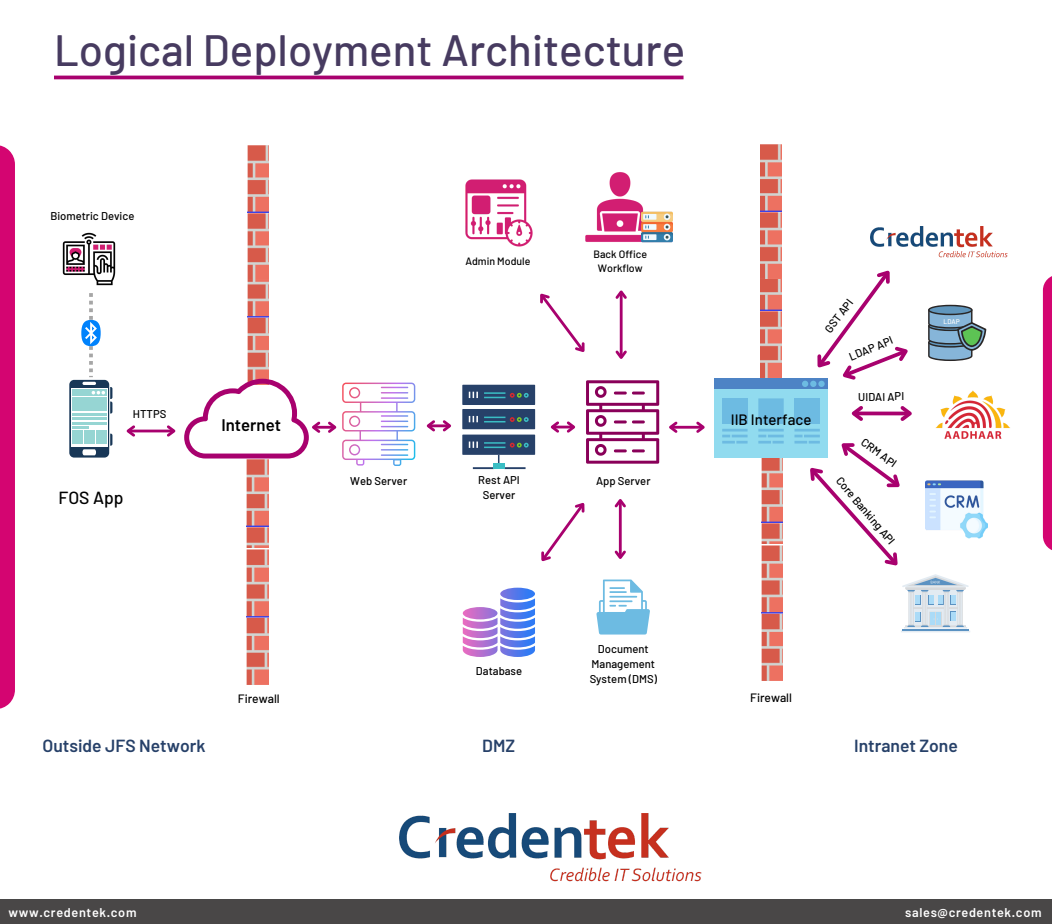
<style>
.page{position:relative;width:1052px;height:924px;background:#fff}
.page>*{position:absolute;margin:0;border:0;box-sizing:border-box;transform-origin:0 0}
.t1{font:500 43.75px "Barlow";color:#473b60}
.t2{font:600 17.5px "Barlow";color:#274169}
.t3{font:500 17.5px "Barlow";color:#000}
.t4{font:600 16.75px "Barlow";color:#000}
.t5{font:500 15px "Barlow";color:#000}
.t6{font:600 12.62px "Barlow";letter-spacing:.05em;color:#fff}
.t7{font:500 12.12px "Barlow";color:#000}
.t8{font:500 11.25px/15px "Barlow";color:#000;text-align:center}
.t9{font:500 10.62px/14.1px "Barlow";color:#000;text-align:center}
.t10{font:500 6.75px "Barlow";color:#fff}
</style>
<div class="page">
<hr style="left:128px;top:429px;width:46px;height:3px;background:#a8016e">
<svg style="left:126px;top:425px;width:12px;height:12px"></svg>
<svg style="left:110px;top:433px;width:2px;height:12px"></svg>
<div style="left:69px;top:380px;width:40px;height:77px;background:#183757;border-radius:5px"></div>
<svg style="left:71px;top:388px;width:37px;height:59px"></svg>
<hr style="left:82px;top:382px;width:14px;height:3px;background:#fff;border-radius:2px">
<svg style="left:82px;top:449px;width:14px;height:6px"></svg>
<div style="left:72px;top:389px;width:34px;height:7px;background:#96d5d3"></div>
<div style="left:72px;top:397px;width:34px;height:14px;background:#96d5d3"></div>
<div style="left:72px;top:430px;width:10px;height:14px;background:#96d5d3"></div>
<div style="left:84px;top:430px;width:10px;height:14px;background:#96d5d3"></div>
<div style="left:96px;top:430px;width:10px;height:14px;background:#96d5d3"></div>
<hr style="left:72px;top:413px;width:34px;height:2px;background:#96d5d3">
<hr style="left:72px;top:417px;width:34px;height:3px;background:#96d5d3">
<hr style="left:72px;top:422px;width:34px;height:2px;background:#96d5d3">
<svg style="left:72px;top:426px;width:17px;height:2px"></svg>
<svg style="left:92px;top:387px;width:20px;height:26px"></svg>
<img style="left:247px;top:279px;width:22px;height:100px">
<img style="left:247px;top:145px;width:22px;height:134px">
<img style="left:247px;top:466px;width:21px;height:82px">
<img style="left:247px;top:549px;width:21px;height:135px">
<img style="left:761px;top:457px;width:22px;height:87px">
<div style="left:714px;top:379px;width:114px;height:78px;background:#91dbef"></div>
<div style="left:714px;top:379px;width:114px;height:10px;background:#4d83c5"></div>
<div style="left:802px;top:380px;width:6px;height:7px;background:#6dbbe2;border-radius:50%"></div>
<div style="left:722px;top:398px;width:25px;height:26px;background:#6dbbe2"></div>
<hr style="left:722px;top:429px;width:25px;height:2px;background:#6dbbe2">
<svg style="left:722px;top:434px;width:25px;height:9px"></svg>
<hr style="left:732px;top:434px;width:15px;height:3px;background:#6dbbe2">
<div style="left:758px;top:398px;width:26px;height:26px;background:#6dbbe2"></div>
<hr style="left:758px;top:429px;width:26px;height:2px;background:#6dbbe2">
<svg style="left:758px;top:434px;width:26px;height:9px"></svg>
<hr style="left:768px;top:434px;width:16px;height:3px;background:#6dbbe2">
<div style="left:794px;top:398px;width:26px;height:26px;background:#6dbbe2"></div>
<hr style="left:794px;top:429px;width:26px;height:2px;background:#6dbbe2">
<div style="left:462px;top:385px;width:73px;height:20px;background:#274169"></div>
<svg style="left:469px;top:391px;width:9px;height:7px"></svg>
<svg style="left:510px;top:393px;width:19px;height:4px"></svg>
<hr style="left:484px;top:392px;width:21px;height:2px;background:#3abdc4">
<hr style="left:484px;top:396px;width:21px;height:2px;background:#3abdc4">
<div style="left:462px;top:409px;width:73px;height:20px;background:#274169"></div>
<svg style="left:469px;top:416px;width:9px;height:6px"></svg>
<hr style="left:484px;top:416px;width:21px;height:2px;background:#3abdc4">
<svg style="left:484px;top:417px;width:45px;height:5px"></svg>
<div style="left:462px;top:434px;width:73px;height:21px;background:#274169"></div>
<svg style="left:469px;top:441px;width:9px;height:7px"></svg>
<svg style="left:484px;top:442px;width:45px;height:5px"></svg>
<hr style="left:484px;top:446px;width:21px;height:2px;background:#3abdc4">
<hr style="left:473px;top:467px;width:21px;height:2px;background:#274169">
<hr style="left:504px;top:467px;width:21px;height:2px;background:#274169">
<div style="left:493px;top:463px;width:11px;height:6px;background:#3abdc4"></div>
<svg style="left:586px;top:380px;width:73px;height:83px"></svg>
<svg style="left:928px;top:305px;width:58px;height:56px"></svg>
<img style="left:936px;top:390px;width:74px;height:48px">
<svg style="left:164px;top:379px;width:251px;height:87px"></svg>
<svg style="left:426px;top:420px;width:26px;height:12px"></svg>
<svg style="left:550px;top:421px;width:25px;height:12px"></svg>
<svg style="left:807px;top:270px;width:101px;height:117px"></svg>
<svg style="left:866px;top:411px;width:31px;height:4px"></svg>
<svg style="left:851px;top:406px;width:15px;height:15px"></svg>
<svg style="left:897px;top:406px;width:15px;height:15px"></svg>
<hr style="left:670px;top:426px;width:33px;height:2px;background:#a8016e">
<svg style="left:669px;top:421px;width:11px;height:12px"></svg>
<svg style="left:694px;top:421px;width:11px;height:12px"></svg>
<hr style="left:54px;top:76px;width:629px;height:3px;background:#a8016e">
<img style="left:400px;top:813px;width:302px;height:69px">
<div style="left:0;top:899px;width:1052px;height:24px;background:#494747"></div>
<div style="left:0;top:145px;width:15px;height:564px;background:#d40571"></div>
<div style="left:1043px;top:276px;width:9px;height:274px;background:#d40571"></div>
<img style="left:465px;top:179px;width:68px;height:68px">
<img style="left:585px;top:172px;width:72px;height:71px">
<hr style="left:620px;top:292px;width:3px;height:65px;background:#a8016e">
<svg style="left:615px;top:290px;width:12px;height:11px"></svg>
<svg style="left:615px;top:348px;width:12px;height:11px"></svg>
<img style="left:641px;top:211px;width:31px;height:31px">
<hr style="left:619px;top:500px;width:3px;height:57px;background:#a8016e">
<svg style="left:614px;top:499px;width:12px;height:11px"></svg>
<svg style="left:614px;top:548px;width:12px;height:11px"></svg>
<svg style="left:463px;top:587px;width:72px;height:70px"></svg>
<svg style="left:596px;top:579px;width:54px;height:55px"></svg>
<svg style="left:541px;top:503px;width:44px;height:59px"></svg>
<svg style="left:540px;top:293px;width:45px;height:59px"></svg>
<svg style="left:81px;top:293px;width:20px;height:84px"></svg>
<img style="left:62px;top:232px;width:54px;height:54px">
<img style="left:760px;top:278px;width:22px;height:100px">
<img style="left:760px;top:144px;width:22px;height:134px">
<img style="left:761px;top:545px;width:22px;height:135px">
<img style="left:870px;top:227px;width:138px;height:31px">
<img style="left:970px;top:480px;width:17px;height:59px">
<svg style="left:794px;top:432px;width:176px;height:200px"></svg>
<h1 class="t1" style="left:54px;top:22px;width:633px">Logical Deployment Architecture</h1>
<p class="t8" style="left:50px;top:208px;width:86px">Biometric Device</p>
<p class="t8" style="left:133px;top:406px;width:35px">HTTPS</p>
<h2 class="t3" style="left:59px;top:487px;width:66px">FOS App</h2>
<h3 class="t4" style="left:221px;top:414px;width:61px">Internet</h3>
<p class="t7" style="left:238px;top:691px;width:43px">Firewall</p>
<p class="t9" style="left:465px;top:254px;width:67px">Admin Module</p>
<p class="t9" style="left:593px;top:246px;width:55px">Back Office<br>Workflow</p>
<p class="t8" style="left:350px;top:472px;width:58px">Web Server</p>
<p class="t8" style="left:478px;top:471px;width:43px">Rest API<br>Server</p>
<p class="t8" style="left:596px;top:472px;width:56px">App Server</p>
<p class="t8" style="left:476px;top:663px;width:48px">Database</p>
<p class="t8" style="left:590px;top:641px;width:69px">Document<br>Management<br>System (DMS)</p>
<h3 class="t5" style="left:731px;top:410px;width:82px">IIB Interface</h3>
<p class="t8" style="left:821px;top:327px;width:40px;rotate:-53deg">GST API</p>
<p class="t8" style="left:847px;top:349px;width:48px;rotate:-22deg">LDAP API</p>
<p class="t8" style="left:858px;top:389px;width:48px;rotate:-1deg">UIDAI API</p>
<p class="t8" style="left:867px;top:434px;width:42px;rotate:36deg">CRM API</p>
<p class="t8" style="left:845px;top:473px;width:86px;rotate:50deg">Core Banking API</p>
<p class="t10" style="left:943px;top:317px;width:18px">LDAP</p>
<p class="t7" style="left:750px;top:689px;width:43px">Firewall</p>
<h2 class="t2" style="left:43px;top:734px;width:165px">Outside JFS Network</h2>
<h2 class="t2" style="left:482px;top:734px;width:34px">DMZ</h2>
<h2 class="t2" style="left:854px;top:734px;width:105px">Intranet Zone</h2>
<p class="t6" style="left:9px;top:904px;width:129px">www.credentek.com</p>
<p class="t6" style="left:905px;top:904px;width:138px">sales@credentek.com</p>
</div>
